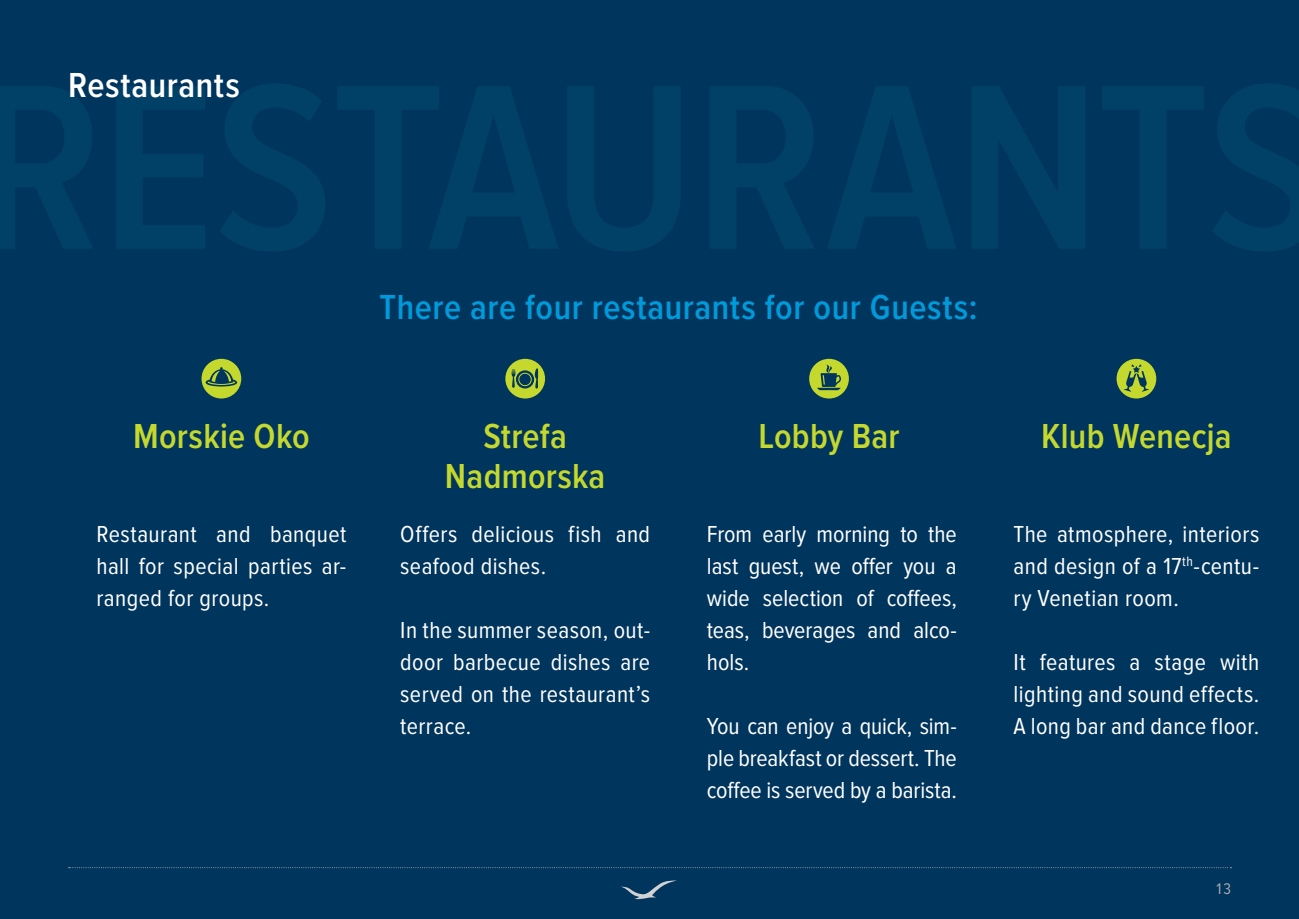
<style>
.page{position:relative;width:1299px;height:919px;background:#fff}
.page>*{position:absolute;margin:0;border:0;box-sizing:border-box;transform-origin:0 0}
.Nagłówek_różowy{font:600 36px "Proxima Nova Cond";letter-spacing:.005em;color:#c4d82d}
.t1{font:600 36px "Proxima Nova Cond";letter-spacing:.015em;color:#009ada}
.t2{font:600 36px "Proxima Nova Cond";letter-spacing:.015em;color:#fff}
.Tekst_ciągły{font:24px/32px "Proxima Nova Cond";letter-spacing:.02em;color:#fff;text-align:justify}
.t3{font:16px "Proxima Nova Cond";color:#a8a9ad}
</style>
<div class="page">
<div style="left:0;top:0;width:1298px;height:918px;background:#00355d"></div>
<svg style="left:0;top:84px;width:1298px;height:167px"></svg>
<svg style="left:621px;top:880px;width:56px;height:19px"></svg>
<svg style="left:69px;top:867px;width:1162px;height:1px"></svg>
<div style="left:201px;top:359px;width:40px;height:39px;background:#c4d82d;border-radius:50%"></div>
<svg style="left:206px;top:367px;width:31px;height:19px"></svg>
<div style="left:505px;top:359px;width:40px;height:39px;background:#c4d82d;border-radius:50%"></div>
<svg style="left:511px;top:368px;width:27px;height:20px"></svg>
<div style="left:809px;top:359px;width:39px;height:39px;background:#c4d82d;border-radius:50%"></div>
<svg style="left:817px;top:364px;width:24px;height:26px"></svg>
<div style="left:1116px;top:359px;width:40px;height:39px;background:#c4d82d;border-radius:50%"></div>
<svg style="left:1124px;top:364px;width:24px;height:28px"></svg>
<p class="t2" style="left:68px;top:63px;width:173px">Restaurants</p>
<p class="t1" style="left:379px;top:286px;width:599px">There are four restaurants for our Guests:</p>
<p class="Nagłówek_różowy" style="left:133px;top:414px;width:178px">Morskie Oko</p>
<p class="Nagłówek_różowy" style="left:483px;top:414px;width:85px">Strefa</p>
<p class="Nagłówek_różowy" style="left:445px;top:454px;width:162px">Nadmorska</p>
<p class="Tekst_ciągły" style="left:96px;top:519px;width:251px">Restaurant and banquet hall for special parties ar&shy;ranged for groups.</p>
<p class="Tekst_ciągły" style="left:400px;top:519px;width:251px">Offers delicious fish and seafood dishes.</p>
<p class="Tekst_ciągły" style="left:400px;top:615px;width:251px">In the summer season, out&shy;door barbecue dishes are served on the restaurant’s terrace.</p>
<p class="Nagłówek_różowy" style="left:758px;top:414px;width:143px">Lobby Bar</p>
<p class="Nagłówek_różowy" style="left:1041px;top:414px;width:192px">Klub Wenecja</p>
<p class="Tekst_ciągły" style="left:707px;top:519px;width:251px">From early morning to the last guest, we offer you a wide selection of coffees, teas, beverages and alco&shy;hols.</p>
<p class="Tekst_ciągły" style="left:707px;top:711px;width:251px">You can enjoy a quick, sim&shy;ple breakfast or dessert. The coffee is served by a barista.</p>
<p class="Tekst_ciągły" style="left:1013px;top:519px;width:247px">The atmosphere, interiors and design of a 17<sup>th</sup>-centu&shy;ry Venetian room.</p>
<p class="Tekst_ciągły" style="left:1013px;top:647px;width:247px">It features a stage with lighting and sound effects.<br>A long bar and dance floor.</p>
<p class="t3" style="left:1216px;top:879px;width:16px">13</p>
</div>
